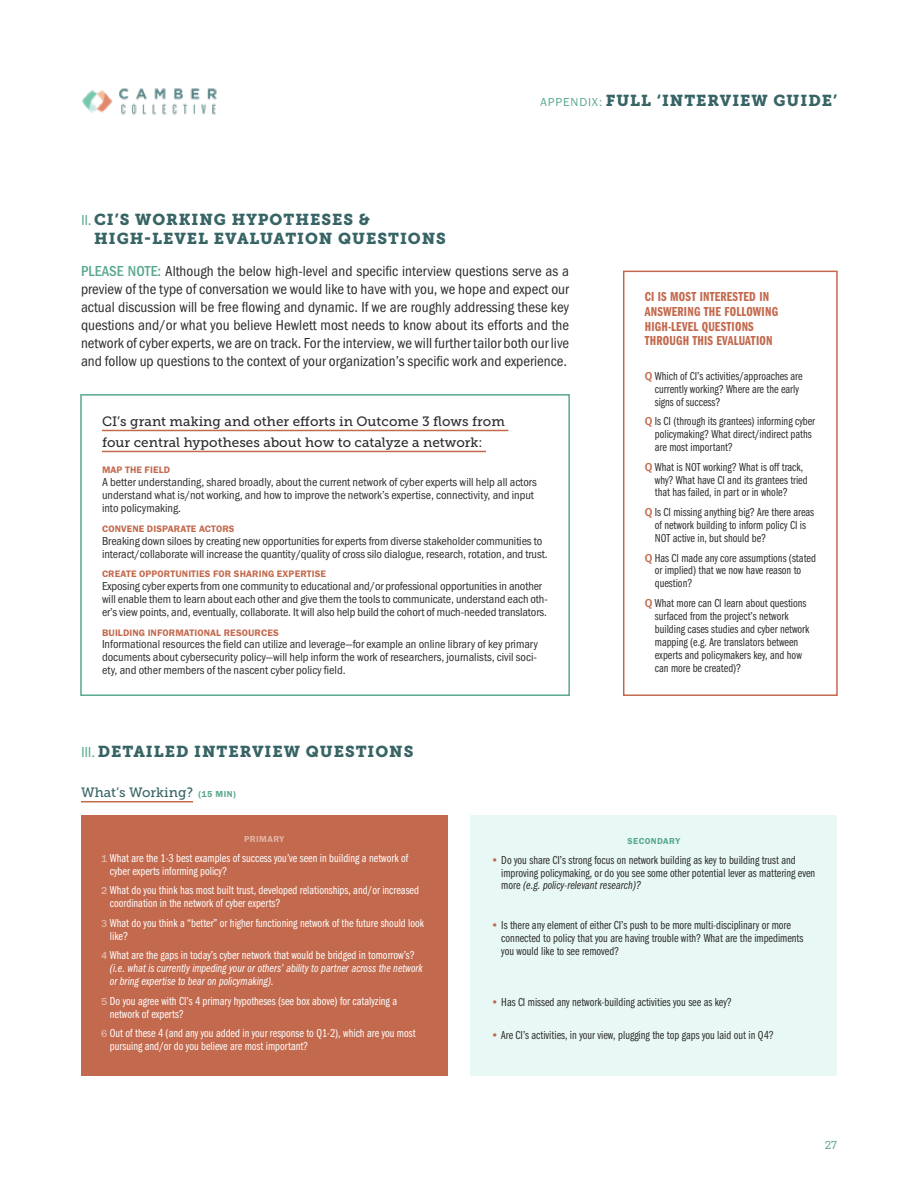
<style>
.page{position:relative;width:918px;height:1188px;background:#fff}
.page>*{position:absolute;margin:0;border:0;box-sizing:border-box;transform-origin:0 0}
.t1{font:15.75px/19.5px "Museo Slab 900";letter-spacing:.06em;color:#386465}
.t2{font:15px/18px "Franklin Got Itc TOT Boo Con";color:#2d2d2d;text-align:justify}
.t3{font:13.5px/21px "Museo Slab 500";letter-spacing:.005em;color:#2d2d2d}
.t4{font:13.5px/14.7px "Franklin Got Itc TOT Dem Com";letter-spacing:.015em;color:#c3694d}
.t5{font:13.5px "Museo Slab 500";letter-spacing:.005em;color:#386465}
.t6{font:12px/12.9px "Franklin Got Itc TOT Boo Com";color:#2d2d2d}
.t7{font:12px/12.9px "Franklin Got Itc TOT Boo Con";letter-spacing:-.005em;color:#2d2d2d}
.t8{font:12px/12.9px "Franklin Got Itc TOT Boo Com";color:#fff}
.t9{font:12px/12.9px "Franklin Got Itc TOT Boo Com Ita";color:#fff}
.t10{font:12px "Franklin Got Itc TOT Boo Com Ita";color:#2d2d2d}
.t11{font:12px "Brix Slab";color:#59a88f}
.t12{font:9.75px "Franklin Got Itc TOT Dem";letter-spacing:.015em;color:#c3694d}
.t13{font:9px "Franklin Got Itc TOT Dem";letter-spacing:.045em;color:#59a88f}
.t14{font:9px "Franklin Got Itc TOT Dem";letter-spacing:.045em;color:#e1b4a6}
.s1{font-family:"Franklin Got Itc TOT Boo";font-size:12px;color:#59a88f}
.s2{font-family:"Franklin Got Itc TOT Boo";font-size:15px;color:#59a88f}
.s3{font-family:"Franklin Got Itc TOT Med Con";color:#59a88f}
.s4{font-family:"Franklin Got Itc TOT Dem";font-size:9px;color:#59a88f}
.s5{font-family:"Franklin Got Itc TOT";font-weight:500;color:#c3694d}
.s6{font-family:"Franklin Got Itc TOT";font-weight:500;font-size:10.5px;color:#e1b4a6}
.s7{font-family:"Franklin Got Itc TOT Boo Com"}
</style>
<div class="page">
<img style="left:82px;top:88px;width:135px;height:27px">
<hr style="left:102px;top:430px;width:406px;height:1px;background:#c3694d">
<hr style="left:102px;top:451px;width:384px;height:1px;background:#c3694d">
<div style="left:80px;top:394px;width:490px;height:302px;border:2px solid #59a88f"></div>
<div style="left:623px;top:271px;width:215px;height:425px;border:2px solid #c3694d"></div>
<div style="left:471px;top:816px;width:366px;height:260px;background:#e8f8f4"></div>
<div style="left:81px;top:816px;width:366px;height:260px;background:#c3694d"></div>
<hr style="left:81px;top:801px;width:112px;height:1px;background:#c3694d">
<h1 class="t1" style="left:540px;top:91px;width:298px"><span class="s1">APPENDIX:</span> FULL ‘INTERVIEW GUIDE’</h1>
<h1 class="t1" style="left:94px;top:210px;width:353px;text-indent:-13px"><span class="s2">II.</span> CI’S WORKING HYPOTHESES &amp;<br>HIGH-LEVEL EVALUATION QUESTIONS</h1>
<p class="t2" style="left:81px;top:262px;width:490px"><span class="s3">PLEASE NOTE:</span> Although the below high-level and specific interview questions serve as a preview of the type of conversation we would like to have with you, we hope and expect our actual discussion will be free flowing and dynamic. If we are roughly addressing these key questions and/or what you believe Hewlett most needs to know about its efforts and the network of cyber experts, we are on track. For the interview, we will further tailor both our live and follow up questions to the context of your organization’s specific work and experience.</p>
<p class="t3" style="left:102px;top:411px;width:404px">CI’s grant making and other efforts in Outcome 3 flows from four central hypotheses about how to catalyze a network:</p>
<p class="t12" style="left:102px;top:465px;width:70px">MAP THE FIELD</p>
<p class="t7" style="left:102px;top:476px;width:436px">A better understanding, shared broadly, about the current network of cyber experts will help all actors understand what is/not working, and how to improve the network’s expertise, connectivity, and input into policymaking.</p>
<p class="t12" style="left:102px;top:523px;width:134px">CONVENE DISPARATE ACTORS</p>
<p class="t7" style="left:102px;top:534px;width:447px">Breaking down siloes by creating new opportunities for experts from diverse stakeholder communities to interact/collaborate will increase the quantity/quality of cross silo dialogue, research, rotation, and trust.</p>
<p class="t12" style="left:102px;top:568px;width:226px">CREATE OPPORTUNITIES FOR SHARING EXPERTISE</p>
<p class="t7" style="left:102px;top:580px;width:447px">Exposing cyber experts from one community to educational and/or professional opportunities in another will enable them to learn about each other and give them the tools to communicate, understand each oth&shy;er’s view points, and, eventually, collaborate. It will also help build the cohort of much-needed translators.</p>
<p class="t12" style="left:102px;top:627px;width:178px">BUILDING INFORMATIONAL RESOURCES</p>
<p class="t7" style="left:102px;top:638px;width:437px;text-align:justify">Informational resources the field can utilize and leverage—for example an online library of key primary documents about cybersecurity policy—will help inform the work of researchers, journalists, civil soci&shy;ety, and other members of the nascent cyber policy field.</p>
<h1 class="t1" style="left:81px;top:742px;width:334px"><span class="s2">III.</span> DETAILED INTERVIEW QUESTIONS</h1>
<p class="t5" style="left:81px;top:785px;width:156px">What’s Working? <span class="s4">(15 MIN)</span></p>
<p class="t4" style="left:645px;top:290px;width:135px">CI IS MOST INTERESTED IN<br>ANSWERING THE FOLLOWING<br>HIGH-LEVEL QUESTIONS<br>THROUGH THIS EVALUATION</p>
<p class="t6" style="left:655px;top:370px;width:149px;text-indent:-10px"><span class="s5">Q</span> Which of CI’s activities/approaches are currently working? Where are the early signs of success?</p>
<p class="t6" style="left:655px;top:415px;width:162px;text-indent:-10px"><span class="s5">Q</span> Is CI (through its grantees) informing cyber policymaking? What direct/indirect paths are most important?</p>
<p class="t6" style="left:655px;top:460px;width:154px;text-indent:-10px"><span class="s5">Q</span> What is NOT working? What is off track, why? What have CI and its grantees tried that has failed, in part or in whole?</p>
<p class="t6" style="left:655px;top:506px;width:161px;text-indent:-10px"><span class="s5">Q</span> Is CI missing anything big? Are there areas of network building to inform policy CI is<br>NOT active in, but should be?</p>
<p class="t6" style="left:655px;top:551px;width:163px;text-indent:-10px"><span class="s5">Q</span> Has CI made any core assumptions (stated or implied) that we now have reason to question?</p>
<p class="t6" style="left:655px;top:597px;width:156px;text-indent:-10px"><span class="s5">Q</span> What more can CI learn about questions surfaced from the project’s network building cases studies and cyber network mapping (e.g. Are translators between experts and policymakers key, and how can more be created)?</p>
<p class="t14" style="left:244px;top:834px;width:42px">PRIMARY</p>
<p class="t8" style="left:110px;top:851px;width:300px;text-indent:-9px"><span class="s6">1</span> What are the 1-3 best examples of success you’ve seen in building a network of cyber experts informing policy?</p>
<p class="t8" style="left:110px;top:884px;width:311px;text-indent:-9px"><span class="s6">2</span> What do you think has most built trust, developed relationships, and/or increased coordination in the network of cyber experts?</p>
<p class="t8" style="left:110px;top:917px;width:316px;text-indent:-9px"><span class="s6">3</span> What do you think a “better” or higher functioning network of the future should look like?</p>
<p class="t8" style="left:101px;top:949px;width:315px"><span class="s6">4</span> What are the gaps in today’s cyber network that would be bridged in tomorrow’s?</p>
<p class="t9" style="left:110px;top:962px;width:314px">(i.e. what is currently impeding your or others’ ability to partner across the network or bring expertise to bear on policymaking).</p>
<p class="t8" style="left:110px;top:995px;width:289px;text-indent:-9px"><span class="s6">5</span> Do you agree with CI’s 4 primary hypotheses (see box above) for catalyzing a network of experts?</p>
<p class="t8" style="left:110px;top:1027px;width:307px;text-indent:-9px"><span class="s6">6</span> Out of these 4 (and any you added in your response to Q1-2), which are you most pursuing and/or do you believe are most important?</p>
<p class="t13" style="left:628px;top:836px;width:54px">SECONDARY</p>
<p class="t6" style="left:501px;top:853px;width:316px;text-indent:-10px"><span class="s5">•</span> Do you share CI’s strong focus on network building as key to building trust and improving policymaking, or do you see some other potential lever as mattering even</p>
<p class="t10" style="left:501px;top:879px;width:141px"><span class="s7">more</span> (e.g. policy-relevant research)?</p>
<p class="t6" style="left:501px;top:919px;width:304px;text-indent:-10px"><span class="s5">•</span> Is there any element of either CI’s push to be more multi-disciplinary or more connected to policy that you are having trouble with? What are the impediments you would like to see removed?</p>
<p class="t6" style="left:491px;top:996px;width:243px"><span class="s5">•</span> Has CI missed any network-building activities you see as key?</p>
<p class="t6" style="left:491px;top:1028px;width:284px"><span class="s5">•</span> Are CI’s activities, in your view, plugging the top gaps you laid out in Q4?</p>
<p class="t11" style="left:825px;top:1137px;width:14px">27</p>
</div>
